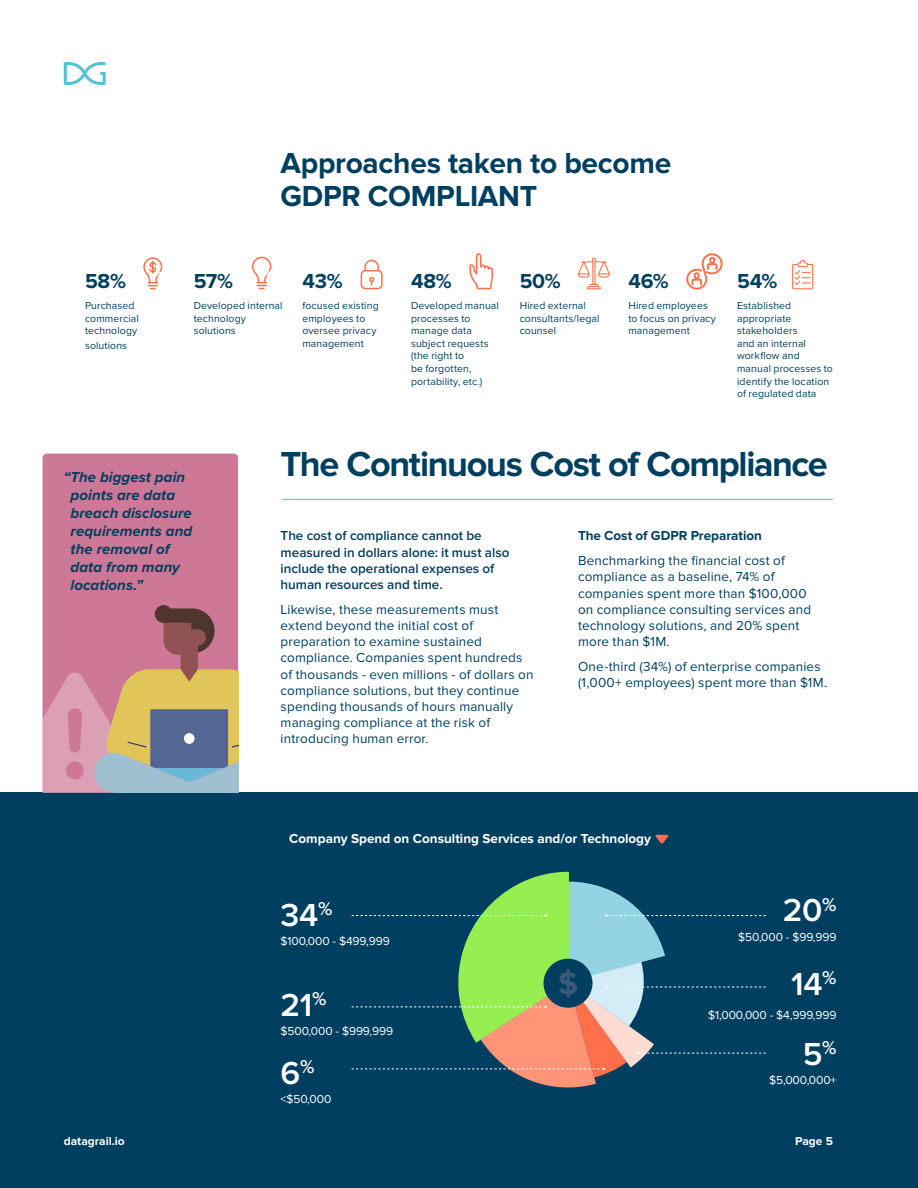
<style>
.page{position:relative;width:918px;height:1188px;background:#fff}
.page>*{position:absolute;margin:0;border:0;box-sizing:border-box;transform-origin:0 0}
.t1{font:700 36px "Proxima Nova";letter-spacing:-.035em;color:#003f5f}
.t2{font:600 33px "Proxima Nova";letter-spacing:-.01em;color:#fff}
.t3{font:700 32.55px "Proxima Nova";color:#3b5876}
.t4{font:700 30px/33px "Proxima Nova";letter-spacing:-.01em;color:#003f5f}
.t5{font:700 21px "Proxima Nova";letter-spacing:-.01em;color:#003f5f}
.t6{font:italic 700 15px/18px "Proxima Nova";letter-spacing:.005em;color:#003f5f}
.t7{font:13.5px/16.2px "Proxima Nova";letter-spacing:.01em;color:#003f5f}
.t8{font:600 13.5px/16.2px "Proxima Nova";color:#003f5f}
.t9{font:700 13.5px "Proxima Nova";color:#fff}
.t10{font:700 13.5px "Proxima Nova";letter-spacing:-.005em;color:#003f5f}
.t11{font:12px "Proxima Nova";letter-spacing:-.01em;color:#fff}
.t12{font:700 12px "Proxima Nova";color:#fff}
.t13{font:10.5px/12.6px "Proxima Nova";letter-spacing:.01em;color:#003f5f}
</style>
<div class="page">
<div style="left:0;top:793px;width:918px;height:395px;background:#003f5f"></div>
<svg style="left:64px;top:62px;width:42px;height:23px"></svg>
<svg style="left:352px;top:872px;width:414px;height:216px"></svg>
<hr style="left:282px;top:499px;width:551px;height:1px;background:#48bed8">
<svg style="left:655px;top:835px;width:14px;height:9px"></svg>
<svg style="left:143px;top:257px;width:19px;height:32px"></svg>
<svg style="left:252px;top:257px;width:19px;height:32px"></svg>
<svg style="left:361px;top:260px;width:22px;height:29px"></svg>
<svg style="left:469px;top:253px;width:24px;height:36px"></svg>
<svg style="left:578px;top:257px;width:32px;height:32px"></svg>
<svg style="left:686px;top:253px;width:37px;height:37px"></svg>
<div style="left:544px;top:959px;width:49px;height:49px;background:#003f5f;border-radius:50%"></div>
<div style="left:43px;top:454px;width:195px;height:151px;background:#cc7896"></div>
<svg style="left:43px;top:605px;width:195px;height:188px;background:#b78e90"></svg>
<svg style="left:792px;top:260px;width:21px;height:29px"></svg>
<h3 class="t5" style="left:85px;top:269px;width:42px">58%</h3>
<p class="t13" style="left:85px;top:299px;width:55px">Purchased commercial technology</p>
<p class="t13" style="left:85px;top:339px;width:44px">solutions</p>
<h3 class="t4" style="left:281px;top:147px;width:392px">Approaches taken to become<br>GDPR COMPLIANT</h3>
<h3 class="t5" style="left:194px;top:269px;width:41px">57%</h3>
<p class="t13" style="left:194px;top:299px;width:90px">Developed internal technology solutions</p>
<h3 class="t5" style="left:302px;top:269px;width:42px">43%</h3>
<p class="t13" style="left:302px;top:299px;width:78px">focused existing employees to oversee privacy management</p>
<h3 class="t5" style="left:411px;top:269px;width:42px">48%</h3>
<p class="t13" style="left:411px;top:299px;width:89px">Developed manual processes to manage data subject requests (the right to<br>be forgotten, portability, etc.)</p>
<h3 class="t5" style="left:520px;top:269px;width:43px">50%</h3>
<p class="t13" style="left:520px;top:299px;width:81px">Hired external consultants/legal counsel</p>
<h3 class="t5" style="left:628px;top:269px;width:42px">46%</h3>
<p class="t13" style="left:628px;top:299px;width:89px">Hired employees to focus on privacy management</p>
<h3 class="t5" style="left:737px;top:269px;width:42px">54%</h3>
<p class="t13" style="left:737px;top:299px;width:97px">Established appropriate stakeholders<br>and an internal workflow and manual processes to identify the location of regulated data</p>
<p class="t6" style="left:71px;top:468px;width:123px;text-indent:-7px">“The biggest pain points are data breach disclosure requirements and the removal of data from many locations.”</p>
<p class="t12" style="left:64px;top:1135px;width:63px">datagrail.io</p>
<h1 class="t1" style="left:281px;top:444px;width:549px">The Continuous Cost of Compliance</h1>
<p class="t8" style="left:281px;top:528px;width:230px">The cost of compliance cannot be measured in dollars alone: it must also include the operational expenses of human resources and time.</p>
<p class="t7" style="left:281px;top:601px;width:254px">Likewise, these measurements must extend beyond the initial cost of preparation to examine sustained compliance. Companies spent hundreds of thousands - even millions - of dollars on compliance solutions, but they continue spending thousands of hours manually managing compliance at the risk of introducing human error.</p>
<p class="t10" style="left:578px;top:528px;width:185px">The Cost of GDPR Preparation</p>
<p class="t7" style="left:578px;top:553px;width:235px">Benchmarking the financial cost of compliance as a baseline, 74% of companies spent more than $100,000 on compliance consulting services and technology solutions, and 20% spent more than $1M.</p>
<p class="t7" style="left:578px;top:658px;width:251px">One-third (34%) of enterprise companies (1,000+ employees) spent more than $1M.</p>
<p class="t9" style="left:289px;top:831px;width:363px">Company Spend on Consulting Services and/or Technology</p>
<h2 class="t2" style="left:281px;top:896px;width:53px">34<sup>%</sup></h2>
<p class="t11" style="left:281px;top:934px;width:111px">$100,000 - $499,999</p>
<h2 class="t2" style="left:281px;top:986px;width:47px">21<sup>%</sup></h2>
<p class="t11" style="left:281px;top:1025px;width:114px">$500,000 - $999,999</p>
<h2 class="t2" style="left:281px;top:1054px;width:35px">6<sup>%</sup></h2>
<p class="t11" style="left:281px;top:1092px;width:52px">&lt;$50,000</p>
<h3 class="t3" style="left:558px;top:965px;width:21px">$</h3>
<h2 class="t2" style="left:783px;top:892px;width:55px">20<sup>%</sup></h2>
<p class="t11" style="left:738px;top:930px;width:100px">$50,000 - $99,999</p>
<h2 class="t2" style="left:791px;top:965px;width:47px">14<sup>%</sup></h2>
<p class="t11" style="left:708px;top:1008px;width:130px">$1,000,000 - $4,999,999</p>
<h2 class="t2" style="left:803px;top:1035px;width:35px">5<sup>%</sup></h2>
<p class="t11" style="left:769px;top:1074px;width:69px">$5,000,000+</p>
<p class="t12" style="left:795px;top:1135px;width:39px">Page 5</p>
</div>
